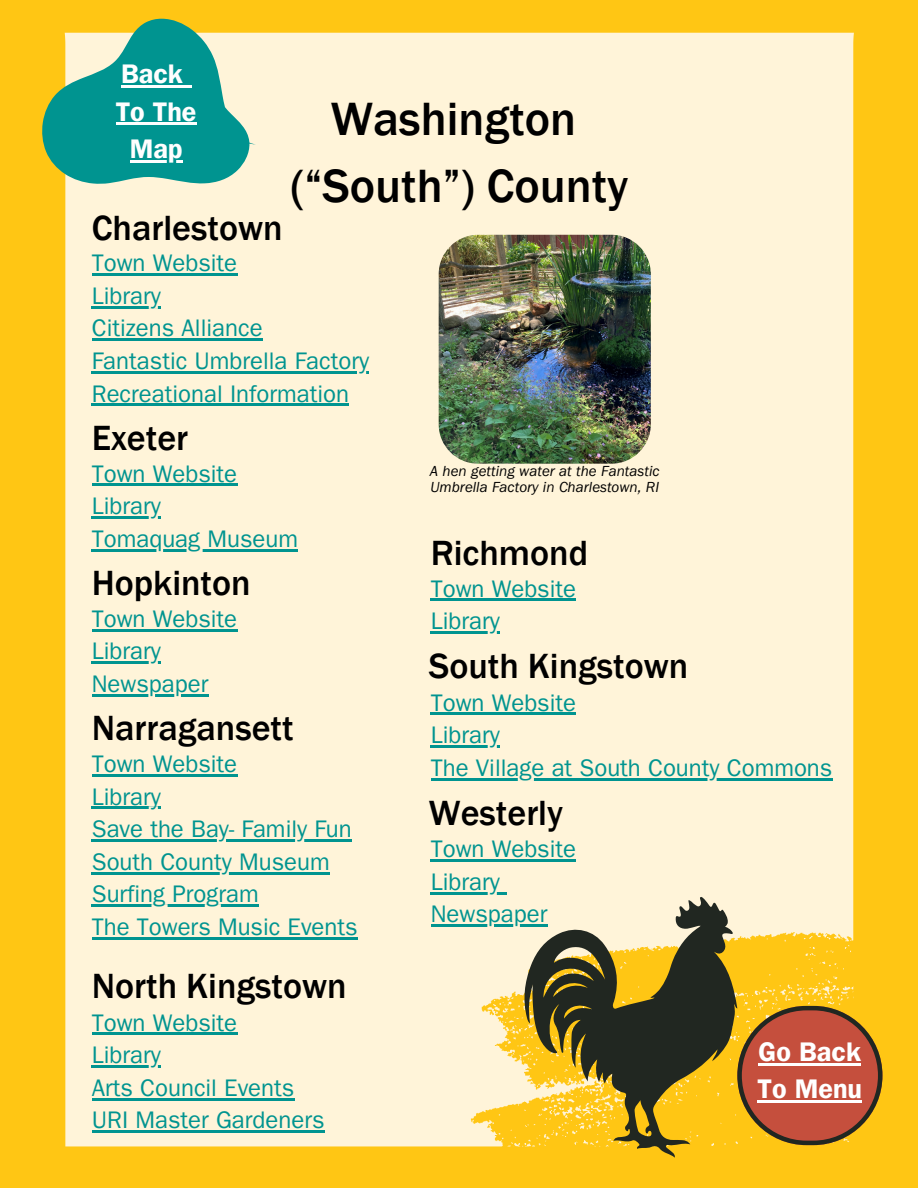
<style>
.page{position:relative;width:918px;height:1188px;background:#fff4d9}
.page>*{position:absolute;margin:0;border:0;box-sizing:border-box;transform-origin:0 0}
.t1{font:500 48px/66.3px "Franklin Gothic";color:#000;text-align:center}
.t2{font:500 36px "Franklin Gothic";color:#000}
.t3{font:27px/37.2px "Franklin Gothic LT Pro Dm";color:#fff}
.t4{font:27px/37.2px "Franklin Gothic LT Pro Dm";color:#fefefe}
.t5{font:24px/32.7px "Franklin Gothic LT Pro";color:#009490}
.t6{font:italic 15px/15.8px "Franklin Gothic LT Pro";color:#000}
</style>
<div class="page">
<div style="left:0;top:33px;width:65px;height:973px;background:#ffc614"></div>
<div style="left:853px;top:33px;width:65px;height:899px;background:#ffc614"></div>
<div style="left:0;top:0;width:918px;height:33px;background:#ffc614"></div>
<svg style="left:483px;top:932px;width:435px;height:74px;fill:#ffc614"></svg>
<svg style="left:522px;top:897px;width:215px;height:109px"></svg>
<img style="left:439px;top:235px;width:212px;height:228px;border-radius:39px">
<hr style="left:92px;top:273px;width:145px;height:3px;background:#009490">
<hr style="left:92px;top:306px;width:69px;height:2px;background:#009490">
<hr style="left:92px;top:339px;width:171px;height:2px;background:#009490">
<hr style="left:92px;top:371px;width:277px;height:2px;background:#009490">
<hr style="left:92px;top:404px;width:257px;height:2px;background:#009490">
<hr style="left:92px;top:484px;width:145px;height:2px;background:#009490">
<hr style="left:92px;top:516px;width:69px;height:3px;background:#009490">
<hr style="left:92px;top:549px;width:206px;height:2px;background:#009490">
<hr style="left:92px;top:629px;width:145px;height:2px;background:#009490">
<hr style="left:92px;top:662px;width:69px;height:2px;background:#009490">
<hr style="left:92px;top:694px;width:116px;height:2px;background:#009490">
<hr style="left:92px;top:774px;width:145px;height:2px;background:#009490">
<hr style="left:92px;top:807px;width:69px;height:2px;background:#009490">
<hr style="left:92px;top:839px;width:260px;height:3px;background:#009490">
<hr style="left:92px;top:872px;width:238px;height:2px;background:#009490">
<hr style="left:92px;top:905px;width:167px;height:2px;background:#009490">
<hr style="left:92px;top:937px;width:266px;height:3px;background:#009490">
<hr style="left:431px;top:599px;width:145px;height:2px;background:#009490">
<hr style="left:431px;top:631px;width:69px;height:3px;background:#009490">
<hr style="left:431px;top:713px;width:145px;height:2px;background:#009490">
<svg style="left:431px;top:745px;width:12px;height:3px"></svg>
<hr style="left:443px;top:745px;width:57px;height:3px;background:#009490">
<hr style="left:431px;top:778px;width:401px;height:2px;background:#009490">
<hr style="left:431px;top:859px;width:145px;height:3px;background:#009490">
<hr style="left:431px;top:892px;width:69px;height:2px;background:#009490">
<svg style="left:500px;top:892px;width:7px;height:2px"></svg>
<hr style="left:431px;top:925px;width:116px;height:2px;background:#009490">
<svg style="left:0;top:1006px;width:918px;height:182px"></svg>
<hr style="left:759px;top:1063px;width:102px;height:3px;background:#fff">
<hr style="left:758px;top:1100px;width:104px;height:3px;background:#fff">
<svg style="left:22px;top:0;width:268px;height:249px"></svg>
<hr style="left:121px;top:86px;width:62px;height:2px;background:#fefefe">
<svg style="left:183px;top:86px;width:8px;height:2px"></svg>
<hr style="left:116px;top:123px;width:81px;height:2px;background:#fefefe">
<hr style="left:130px;top:160px;width:53px;height:2px;background:#fefefe">
<p class="t4" style="left:116px;top:60px;width:82px">Back<br>To The</p>
<p class="t4" style="left:130px;top:134px;width:54px">Map</p>
<p class="t1" style="left:290px;top:85px;width:340px">Washington (“South”) County</p>
<p class="t2" style="left:92px;top:207px;width:192px">Charlestown</p>
<p class="t5" style="left:92px;top:250px;width:147px">Town Website</p>
<h3 class="t5" style="left:92px;top:283px;width:172px">Library<br>Citizens Alliance</h3>
<h2 class="t5" style="left:92px;top:348px;width:279px">Fantastic Umbrella Factory<br>Recreational Information</h2>
<p class="t2" style="left:92px;top:417px;width:98px">Exeter</p>
<h1 class="t5" style="left:92px;top:461px;width:147px">Town Website</h1>
<p class="t5" style="left:92px;top:493px;width:71px">Library</p>
<h4 class="t5" style="left:92px;top:526px;width:208px">Tomaquag Museum</h4>
<h2 class="t2" style="left:92px;top:562px;width:160px">Hopkinton</h2>
<h4 class="t5" style="left:92px;top:606px;width:147px">Town Website</h4>
<p class="t5" style="left:92px;top:639px;width:71px">Library</p>
<h2 class="t5" style="left:92px;top:671px;width:118px">Newspaper</h2>
<h2 class="t2" style="left:92px;top:707px;width:204px">Narragansett</h2>
<h4 class="t5" style="left:92px;top:751px;width:147px">Town Website</h4>
<h4 class="t5" style="left:92px;top:784px;width:71px">Library</h4>
<h2 class="t5" style="left:92px;top:816px;width:262px">Save the Bay- Family Fun</h2>
<h4 class="t5" style="left:92px;top:849px;width:240px">South County Museum</h4>
<h2 class="t5" style="left:92px;top:882px;width:267px">Surfing Program<br>The Towers Music Events</h2>
<h4 class="t2" style="left:92px;top:966px;width:256px">North Kingstown</h4>
<h2 class="t5" style="left:92px;top:1010px;width:147px">Town Website</h2>
<h4 class="t5" style="left:92px;top:1042px;width:234px">Library<br>Arts Council Events<br>URI Master Gardeners</h4>
<p class="t6" style="left:430px;top:466px;width:231px">A hen getting water at the Fantastic<br>Umbrella Factory in Charlestown, RI</p>
<p class="t2" style="left:431px;top:532px;width:159px">Richmond</p>
<p class="t5" style="left:431px;top:576px;width:147px">Town Website</p>
<h3 class="t5" style="left:431px;top:608px;width:71px">Library</h3>
<h2 class="t2" style="left:429px;top:645px;width:261px">South Kingstown</h2>
<h4 class="t5" style="left:431px;top:690px;width:147px">Town Website<br>Library</h4>
<p class="t5" style="left:431px;top:755px;width:403px">The Village at South County Commons</p>
<p class="t2" style="left:429px;top:792px;width:136px">Westerly</p>
<p class="t5" style="left:431px;top:836px;width:147px">Town Website</p>
<p class="t5" style="left:431px;top:869px;width:71px">Library</p>
<p class="t5" style="left:431px;top:902px;width:118px">Newspaper</p>
<p class="t3" style="left:758px;top:1037px;width:106px">Go Back<br>To Menu</p>
</div>
